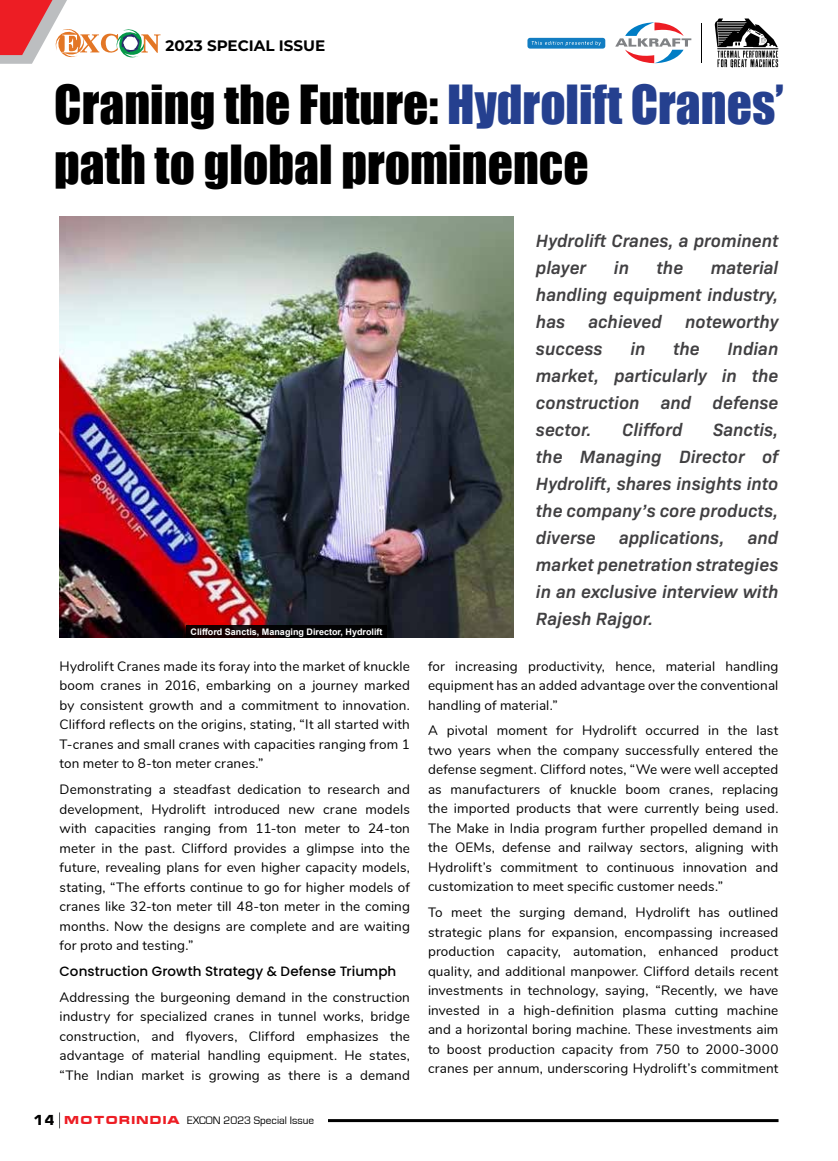
<style>
.page{position:relative;width:838px;height:1161px;background:#fff}
.page>*{position:absolute;margin:0;border:0;box-sizing:border-box;transform-origin:0 0}
.t1{font:49.5px/59.4px "Impact";color:#000}
.t2{font:italic 600 18px/27px "Bio Sans";color:#414042;text-align:justify}
.t3{font:700 15.15px "Montserrat";color:#000}
.t4{font:13.5px/19.5px "Nunito";letter-spacing:.01em;color:#000;text-align:justify}
.t5{font:500 13.5px "Poppins";letter-spacing:.005em;color:#000}
.t6{font:11.25px "Eurostile";color:#000}
.t7{font:700 9px "Arial";color:#fff}
.s1{color:#25408f}
.s2{font-weight:900;font-size:15px}
.s3{font-family:"Microgramma";font-weight:700;color:#ed1d24}
</style>
<div class="page">
<hr style="left:60px;top:1119px;width:718px;height:3px;background:#000">
<div style="left:0;top:1111px;width:328px;height:19px;background:#fff"></div>
<svg style="left:59px;top:1112px;width:1px;height:16px"></svg>
<svg style="left:0;top:0;width:160px;height:64px"></svg>
<div style="left:527px;top:38px;width:78px;height:11px;background:#127dc2;border-radius:3px"></div>
<svg style="left:531px;top:41px;width:70px;height:5px"></svg>
<svg style="left:714px;top:19px;width:64px;height:49px"></svg>
<svg style="left:615px;top:22px;width:76px;height:41px"></svg>
<hr style="left:701px;top:23px;width:1px;height:39px;background:#000">
<img style="left:60px;top:217px;width:453px;height:421px">
<svg style="left:186px;top:625px;width:201px;height:13px;background:#0a0202"></svg>
<p class="t3" style="left:166px;top:34px;width:161px">2023 SPECIAL ISSUE</p>
<h1 class="t1" style="left:54px;top:74px;width:731px">Craning the Future: <span class="s1">Hydrolift Cranes’ </span>path to global prominence</h1>
<p class="t7" style="left:191px;top:625px;width:193px">Clifford Sanctis, Managing Director, Hydrolift</p>
<p class="t4" style="left:60px;top:655px;width:352px">Hydrolift Cranes made its foray into the market of knuckle boom cranes in 2016, embarking on a journey marked by consistent growth and a commitment to innovation.<br>Clifford reflects on the origins, stating, “It all started with T-cranes and small cranes with capacities ranging from 1 ton meter to 8-ton meter cranes.”</p>
<p class="t4" style="left:60px;top:779px;width:352px">Demonstrating a steadfast dedication to research and development, Hydrolift introduced new crane models with capacities ranging from 11-ton meter to 24-ton meter in the past. Clifford provides a glimpse into the future, revealing plans for even higher capacity models, stating, “The efforts continue to go for higher models of cranes like 32-ton meter till 48-ton meter in the coming months. Now the designs are complete and are waiting for proto and testing.”</p>
<p class="t5" style="left:60px;top:963px;width:338px">Construction Growth Strategy &amp; Defense Triumph</p>
<p class="t4" style="left:60px;top:986px;width:352px">Addressing the burgeoning demand in the construction industry for specialized cranes in tunnel works, bridge construction, and flyovers, Clifford emphasizes the advantage of material handling equipment. He states, “The Indian market is growing as there is a demand</p>
<p class="t6" style="left:34px;top:1114px;width:282px"><span class="s2">14</span> <span class="s3">MOTORINDIA</span> EXCON 2023 Special Issue</p>
<h2 class="t2" style="left:536px;top:226px;width:244px">Hydrolift Cranes, a prominent player</h2>
<h2 class="t2" style="left:536px;top:253px;width:244px;text-indent:175px">material handling equipment industry, has</h2>
<h2 class="t2" style="left:614px;top:253px;width:17px">in</h2>
<h2 class="t2" style="left:656px;top:253px;width:28px">the</h2>
<h2 class="t2" style="left:588px;top:307px;width:75px">achieved</h2>
<h2 class="t2" style="left:685px;top:307px;width:95px">noteworthy</h2>
<h2 class="t2" style="left:536px;top:334px;width:68px">success</h2>
<h2 class="t2" style="left:630px;top:334px;width:17px">in</h2>
<h2 class="t2" style="left:673px;top:334px;width:28px">the</h2>
<h2 class="t2" style="left:536px;top:334px;width:244px;text-indent:191px">Indian market, particularly in the construction and defense sector.</h2>
<h2 class="t2" style="left:622px;top:415px;width:62px">Clifford</h2>
<h2 class="t2" style="left:536px;top:415px;width:244px;text-indent:177px">Sanctis, the Managing Director of Hydrolift, shares insights into the company’s core products, diverse</h2>
<h2 class="t2" style="left:536px;top:523px;width:244px;text-indent:212px">and market penetration strategies in an exclusive interview with Rajesh Rajgor.</h2>
<h2 class="t2" style="left:619px;top:523px;width:107px">applications,</h2>
<p class="t4" style="left:428px;top:655px;width:352px">for increasing productivity, hence, material handling equipment has an added advantage over the conventional handling of material.”</p>
<p class="t4" style="left:428px;top:720px;width:352px">A pivotal moment for Hydrolift occurred in the last two years when the company successfully entered the defense segment. Clifford notes, “We were well accepted as manufacturers of knuckle boom cranes, replacing the imported products that were currently being used.<br>The Make in India program further propelled demand in the OEMs, defense and railway sectors, aligning with Hydrolift’s commitment to continuous innovation and customization to meet specific customer needs.”</p>
<p class="t4" style="left:428px;top:902px;width:352px">To meet the surging demand, Hydrolift has outlined strategic plans for expansion, encompassing increased production capacity, automation, enhanced product quality, and additional manpower. Clifford details recent investments in technology, saying, “Recently, we have invested in a high-definition plasma cutting machine and a horizontal boring machine. These investments aim to boost production capacity from 750 to 2000-3000 cranes per annum, underscoring Hydrolift’s commitment</p>
</div>
